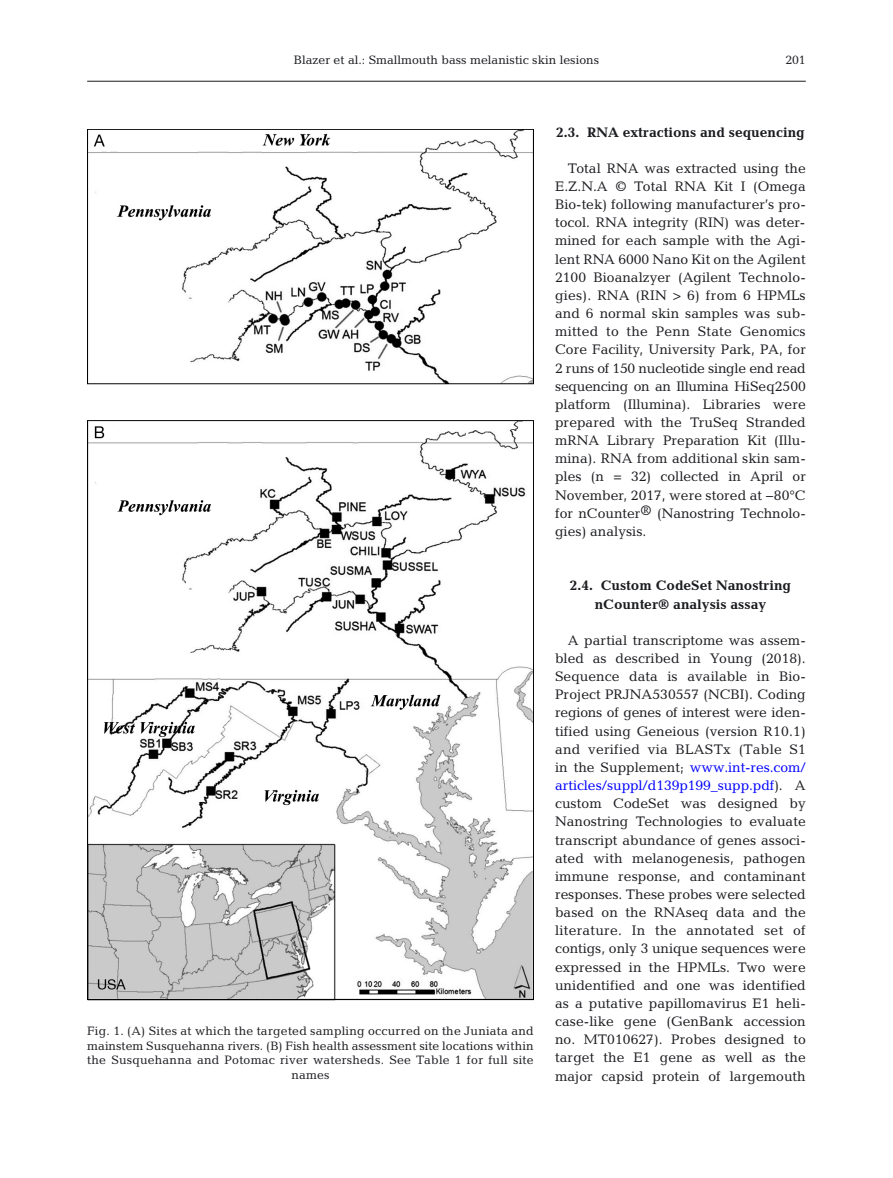
<style>
.page{position:relative;width:893px;height:1178px;background:#fff}
.page>*{position:absolute;margin:0;border:0;box-sizing:border-box;transform-origin:0 0}
.t1{font:13.95px/18.1px "Candida";color:#1b1c20;text-align:justify}
.t2{font:700 13.95px/18.1px "Candida";color:#1b1c20;text-align:center}
.t3{font:12.3px/14.7px "Candida";letter-spacing:.015em;color:#1b1c20;text-align:center}
.s1{color:#00f}
</style>
<div class="page">
<hr style="left:87px;top:81px;width:719px;height:1px;background:#1b1c20">
<img style="left:87px;top:129px;width:446px;height:872px">
<p class="t3" style="left:294px;top:53px;width:307px">Blazer et al.: Smallmouth bass melanistic skin lesions</p>
<p class="t3" style="left:785px;top:53px;width:22px">201</p>
<p class="t3" style="left:87px;top:1024px;width:448px">Fig. 1. (A) Sites at which the targeted sampling occurred on the Juniata and mainstem Susquehanna rivers. (B) Fish health assessment site locations within the Susquehanna and Potomac river watersheds. See Table 1 for full site names</p>
<p class="t2" style="left:556px;top:124px;width:250px">2.3. RNA extractions and sequencing</p>
<p class="t1" style="left:555px;top:160px;width:252px;text-indent:13px">Total RNA was extracted using the E.Z.N.A © Total RNA Kit I (Omega Bio-tek) following manufacturer’s pro&shy;tocol. RNA integrity (RIN) was deter&shy;mined for each sample with the Agi&shy;lent RNA 6000 Nano Kit on the Agilent 2100 Bioanalzyer (Agilent Technolo&shy;gies). RNA (RIN &gt; 6) from 6 HPMLs and 6 normal skin samples was sub&shy;mitted to the Penn State Gen omics Core Facility, University Park, PA, for 2 runs of 150 nucleotide single end read sequencing on an Illumina HiSeq2500 platform (Illumina). Libraries were pre pared with the TruSeq Stranded mRNA Library Preparation Kit (Illu&shy;mina). RNA from additional skin sam&shy;ples (n = 32) collected in April or November, 2017, were stored at −80°C for nCounter® (Nanostring Technolo&shy;gies) analysis.</p>
<p class="t2" style="left:570px;top:578px;width:223px">2.4. Custom CodeSet Nanostring nCounter® analysis assay</p>
<p class="t1" style="left:555px;top:632px;width:252px;text-indent:13px">A partial transcriptome was assem&shy;bled as described in Young (2018).<br>Sequence data is available in Bio - Project PRJNA530557 (NCBI). Coding regions of genes of interest were iden&shy;tified using Geneious (version R10.1) and verified via BLASTx (Table S1 in the Supplement; <span class="s1">www. int-res.com/ articles/ suppl/ d139 p199 _ supp.pdf</span>). A custom CodeSet was designed by Nanostring Technologies to evaluate transcript abundance of genes associ&shy;ated with melanogenesis, pathogen immune response, and contaminant re sponses. These probes were selected based on the RNAseq data and the literature. In the annotated set of contigs, only 3 unique sequences were ex pressed in the HPMLs. Two were unidentified and one was identified as a putative papillomavirus E1 heli&shy;case- like gene (GenBank accession no. MT010627). Probes designed to target the E1 gene as well as the major capsid protein of largemouth</p>
</div>
